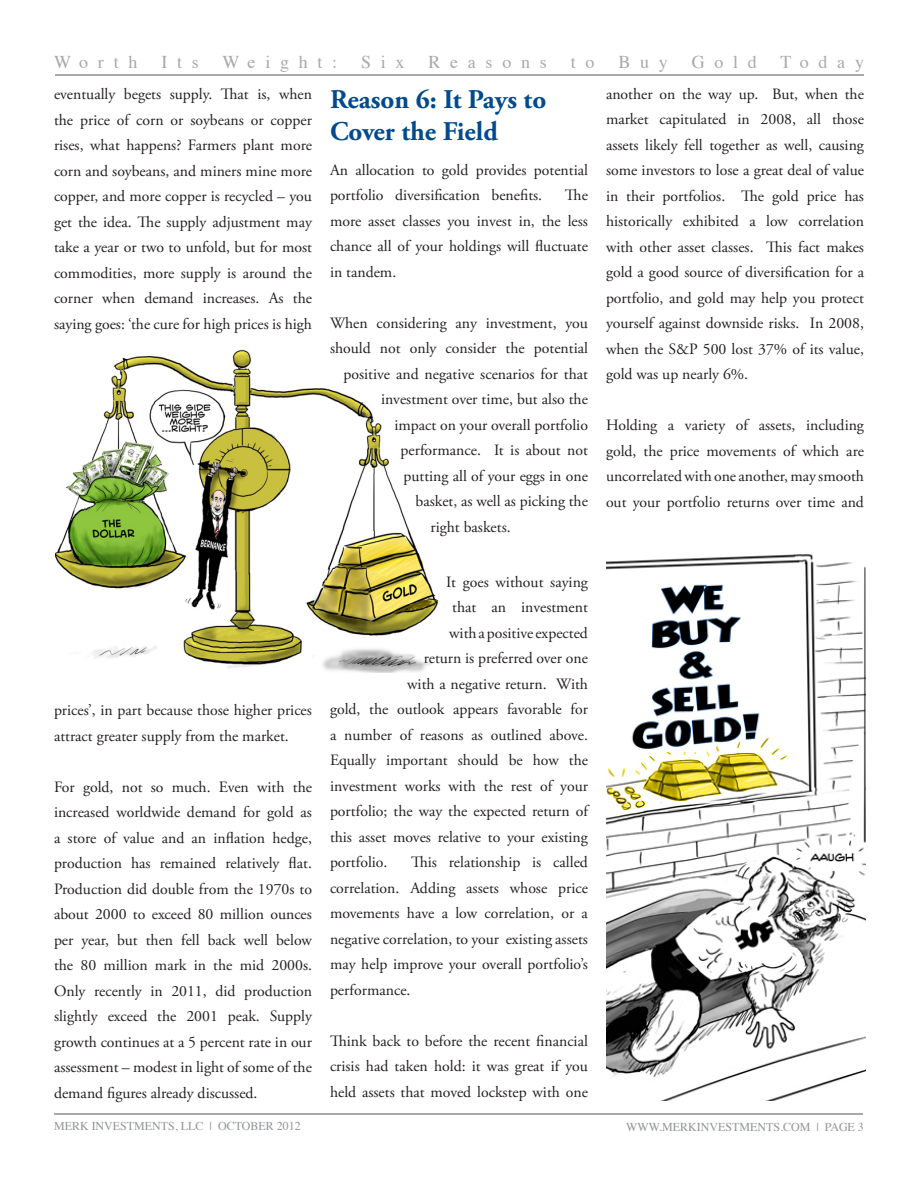
<style>
.page{position:relative;width:918px;height:1188px;background:#fff}
.page>*{position:absolute;margin:0;border:0;box-sizing:border-box;transform-origin:0 0}
.t1{font:700 27px/32.4px "Adobe Garamond Pro";color:#004a8d}
.t2{font:18px "Times";letter-spacing:.54em;color:#a8a9ad}
.t3{font:15.75px/25.5px "Adobe Garamond Pro";color:#231f20;text-align:justify}
.t4{font:12px "Times";color:#939598}
</style>
<div class="page">
<img style="left:56px;top:349px;width:383px;height:324px">
<img style="left:606px;top:554px;width:260px;height:547px">
<hr style="left:55px;top:1113px;width:808px;height:2px;background:#a8a9ad">
<hr style="left:56px;top:74px;width:808px;height:2px;background:#a8a9ad">
<p class="t2" style="left:54px;top:45px;width:85px">Worth</p>
<p class="t2" style="left:161px;top:45px;width:39px">Its</p>
<p class="t2" style="left:222px;top:45px;width:116px">Weight:</p>
<p class="t2" style="left:361px;top:45px;width:45px">Six</p>
<p class="t2" style="left:428px;top:45px;width:120px">Reasons</p>
<p class="t2" style="left:571px;top:45px;width:25px">t o</p>
<p class="t2" style="left:618px;top:45px;width:51px">Buy</p>
<p class="t2" style="left:692px;top:45px;width:67px">Gold</p>
<p class="t2" style="left:780px;top:45px;width:85px">Today</p>
<p class="t1" style="left:330px;top:83px;width:218px">Reason 6: It Pays to<br>Cover the Field</p>
<p class="t3" style="left:330px;top:158px;width:260px">An allocation to gold provides potential portfolio diversification benefits.</p>
<p class="t3" style="left:606px;top:82px;width:260px">another on the way up. But, when the market capitulated in 2008, all those assets likely fell together as well, causing some investors to lose a great deal of value in their portfolios. The gold price has historically exhibited a low correlation with other asset classes. This fact makes gold a good source of diversification for a portfolio, and gold may help you protect yourself against downside risks. In 2008, when the S&amp;P 500 lost 37% of its value, gold was up nearly 6%.</p>
<p class="t3" style="left:606px;top:413px;width:260px">Holding a variety of assets, including gold, the price movements of which are uncorrelated with one another, may smooth out your portfolio returns over time and</p>
<p class="t3" style="left:54px;top:82px;width:260px">eventually begets supply. That is, when the price of corn or soybeans or copper rises, what happens? Farmers plant more corn and soybeans, and miners mine more copper, and more copper is recycled – you get the idea. The supply adjustment may take a year or two to unfold, but for most commodities, more supply is around the corner when demand increases. As the saying goes: ‘the cure for high prices is high</p>
<p class="t3" style="left:330px;top:183px;width:260px;text-indent:235px">The more asset classes you invest in, the less chance all of your holdings will fluctuate in tandem.</p>
<p class="t3" style="left:330px;top:311px;width:259px">When considering any investment, you</p>
<p class="t3" style="left:330px;top:336px;width:260px">should not only consider the potential</p>
<p class="t3" style="left:344px;top:362px;width:246px">positive and negative scenarios for that</p>
<p class="t3" style="left:381px;top:387px;width:208px">investment over time, but also the</p>
<p class="t3" style="left:394px;top:413px;width:195px">impact on your overall portfolio</p>
<p class="t3" style="left:400px;top:438px;width:189px">performance. It is about not</p>
<p class="t3" style="left:404px;top:464px;width:186px">putting all of your eggs in one</p>
<p class="t3" style="left:416px;top:489px;width:174px">basket, as well as picking the</p>
<p class="t3" style="left:430px;top:515px;width:82px">right baskets.</p>
<p class="t3" style="left:54px;top:698px;width:259px">prices’, in part because those higher prices attract greater supply from the market.</p>
<p class="t3" style="left:54px;top:775px;width:260px">For gold, not so much. Even with the increased worldwide demand for gold as a store of value and an inflation hedge, production has remained relatively flat.<br>Production did double from the 1970s to about 2000 to exceed 80 million ounces per year, but then fell back well below the 80 million mark in the mid 2000s.<br>Only recently in 2011, did production slightly exceed the 2001 peak. Supply growth continues at a 5 percent rate in our assessment – modest in light of some of the demand figures already discussed.</p>
<p class="t3" style="left:446px;top:569px;width:143px">It goes without saying</p>
<p class="t3" style="left:452px;top:595px;width:137px">that an investment</p>
<p class="t3" style="left:449px;top:620px;width:140px">with a positive expected</p>
<p class="t3" style="left:424px;top:646px;width:166px">return is preferred over one</p>
<p class="t3" style="left:407px;top:671px;width:182px">with a negative return. With</p>
<p class="t3" style="left:330px;top:697px;width:260px">gold, the outlook appears favorable for</p>
<p class="t3" style="left:330px;top:722px;width:260px">a number of reasons as outlined above.</p>
<p class="t3" style="left:330px;top:748px;width:260px">Equally important should be how the</p>
<p class="t3" style="left:330px;top:773px;width:260px">investment works with the rest of your</p>
<p class="t3" style="left:330px;top:799px;width:260px">portfolio; the way the expected return of</p>
<p class="t3" style="left:330px;top:824px;width:259px">this asset moves relative to your existing</p>
<p class="t3" style="left:330px;top:850px;width:59px">portfolio.</p>
<p class="t3" style="left:330px;top:850px;width:260px;text-indent:81px">This relationship is called correlation. Adding assets whose price movements have a low correlation, or a negative correlation, to your existing assets may help improve your overall portfolio’s performance.</p>
<p class="t3" style="left:330px;top:1028px;width:259px">Think back to before the recent financial crisis had taken hold: it was great if you held assets that moved lockstep with one</p>
<p class="t4" style="left:54px;top:1114px;width:248px">MERK INVESTMENTS, LLC | OCTOBER 2012</p>
<p class="t4" style="left:626px;top:1116px;width:239px">WWW.MERKINVESTMENTS.COM | PAGE 3</p>
</div>
